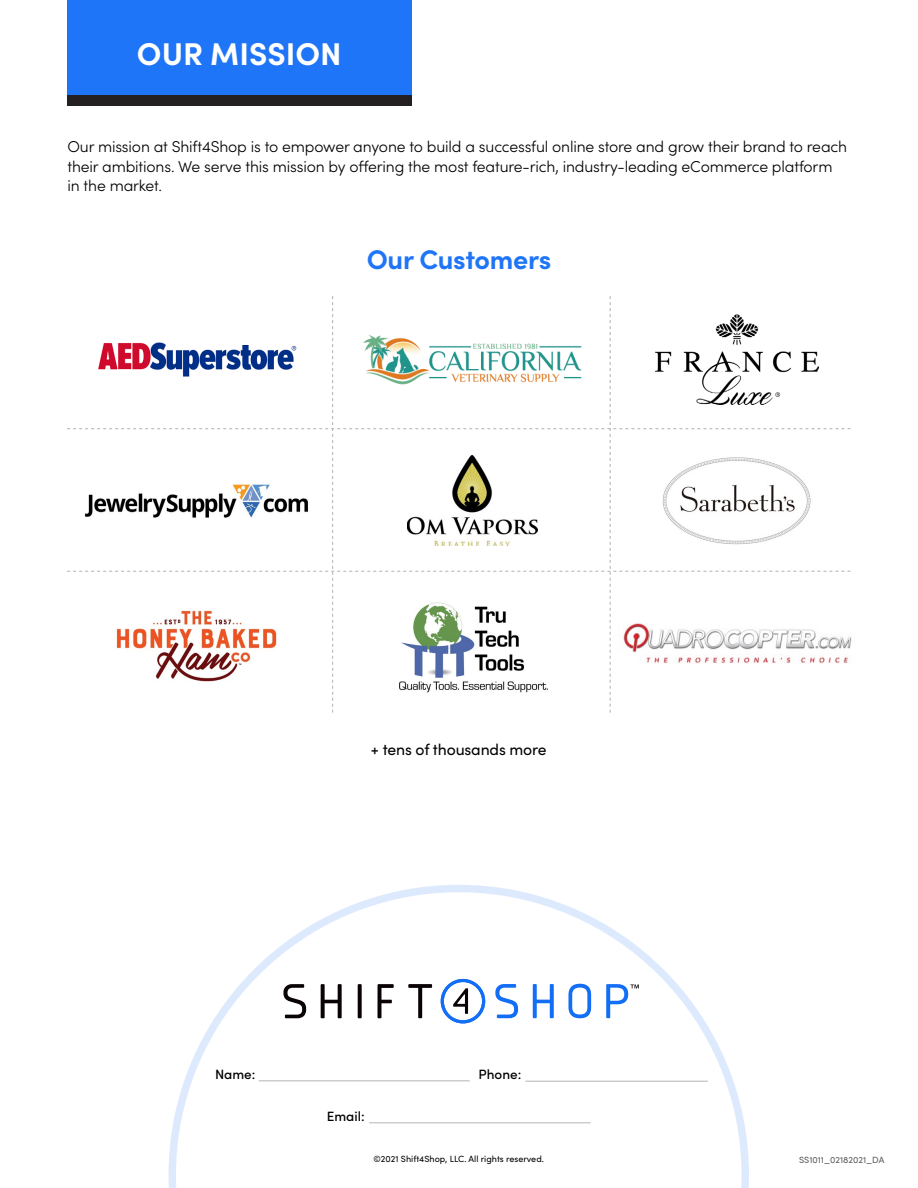
<style>
.page{position:relative;width:918px;height:1188px;background:#fff}
.page>*{position:absolute;margin:0;border:0;box-sizing:border-box;transform-origin:0 0}
.t1{font:700 31.5px "Sofia Pro";color:#fff}
.t2{font:700 27px "Sofia Pro";letter-spacing:-.01em;color:#1f75f7}
.t3{font:300 15.75px/19.5px "Sofia Pro";letter-spacing:-.01em;color:#000}
.t4{font:15.75px "Sofia Pro";letter-spacing:-.01em;color:#000}
.t5{font:500 13.5px "Sofia Pro";color:#000}
.t6{font:9px "Sofia Pro";color:#000}
.t7{font:9px "Sofia Pro";color:#595959}
</style>
<div class="page">
<svg style="left:67px;top:296px;width:783px;height:417px"></svg>
<div style="left:68px;top:0;width:344px;height:105px;background:#1f75f7"></div>
<div style="left:68px;top:95px;width:344px;height:11px;background:#241f21"></div>
<img style="left:102px;top:607px;width:189px;height:78px">
<svg style="left:168px;top:885px;width:581px;height:303px"></svg>
<svg style="left:321px;top:984px;width:21px;height:34px"></svg>
<svg style="left:283px;top:984px;width:23px;height:34px"></svg>
<svg style="left:358px;top:984px;width:4px;height:34px"></svg>
<svg style="left:378px;top:984px;width:16px;height:34px"></svg>
<svg style="left:408px;top:984px;width:24px;height:34px"></svg>
<svg style="left:441px;top:979px;width:44px;height:44px"></svg>
<svg style="left:533px;top:984px;width:21px;height:34px"></svg>
<svg style="left:495px;top:984px;width:23px;height:34px"></svg>
<svg style="left:568px;top:984px;width:23px;height:34px"></svg>
<svg style="left:606px;top:984px;width:33px;height:34px"></svg>
<hr style="left:259px;top:1080px;width:211px;height:1px;background:#000">
<hr style="left:525px;top:1081px;width:183px;height:1px;background:#000">
<hr style="left:369px;top:1122px;width:222px;height:1px;background:#000">
<h1 class="t1" style="left:137px;top:30px;width:206px">OUR MISSION</h1>
<p class="t3" style="left:68px;top:136px;width:781px">Our mission at Shift4Shop is to empower anyone to build a successful online store and grow their brand to reach their ambitions. We serve this mission by offering the most feature-rich, industry-leading eCommerce platform in the market.</p>
<h2 class="t2" style="left:367px;top:239px;width:186px">Our Customers</h2>
<p class="t4" style="left:371px;top:738px;width:177px">+ tens of thousands more</p>
<p class="t5" style="left:215px;top:1064px;width:42px">Name:</p>
<p class="t5" style="left:479px;top:1065px;width:44px">Phone:</p>
<p class="t5" style="left:327px;top:1106px;width:39px">Email:</p>
<p class="t6" style="left:374px;top:1153px;width:172px">©2021 Shift4Shop, LLC. All rights reserved.</p>
<p class="t7" style="left:799px;top:1153px;width:87px">SS1011_02182021_DA</p>
</div>
